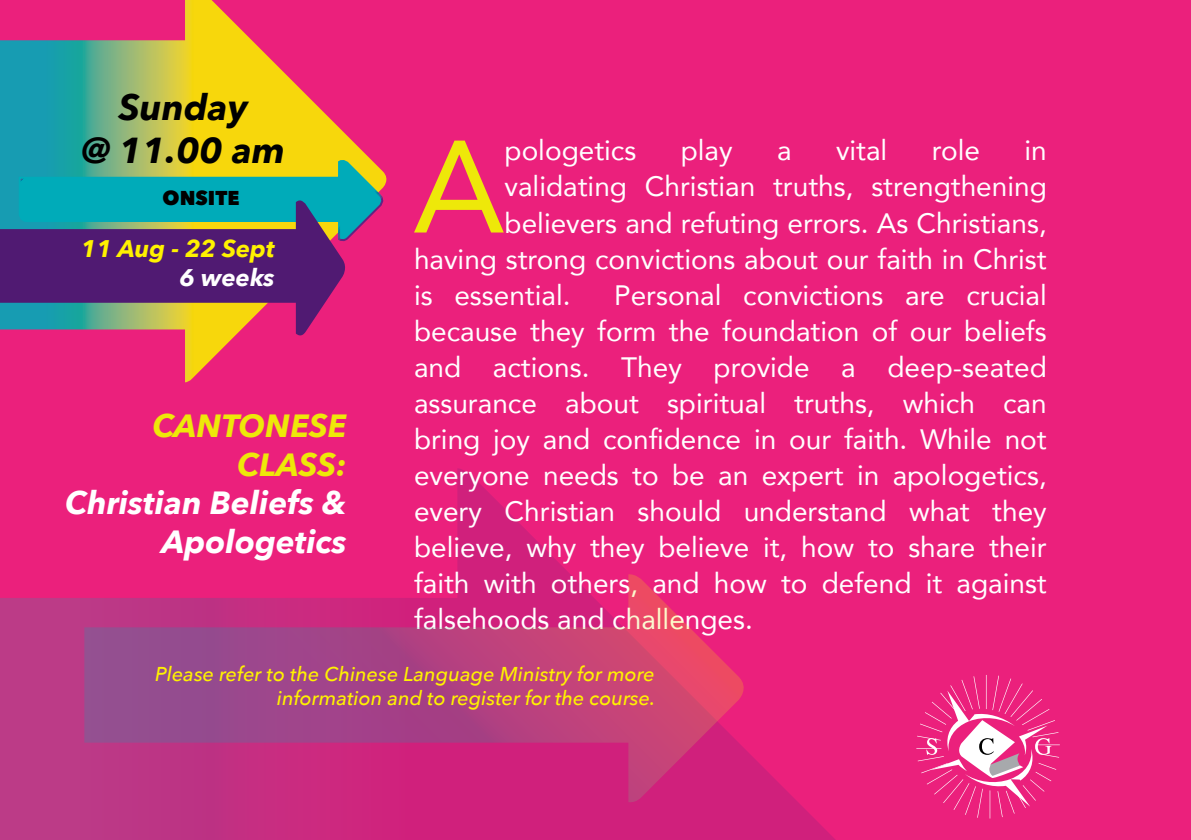
<style>
.page{position:relative;width:1191px;height:840px;background:#fff}
.page>*{position:absolute;margin:0;border:0;box-sizing:border-box;transform-origin:0 0}
.t1{font:129.6px "Avenir";color:#eee809}
.t2{font:italic 700 36px/43.2px "Avenir Next";color:#000;text-align:center}
.t3{font:italic 700 32px/38.4px "Avenir Next";color:#fff;text-align:right}
.t4{font:italic 700 32px/38.4px "Avenir Next";color:#eee809;text-align:right}
.t5{font:28px/36px "Avenir";color:#fff;text-align:justify}
.t6{font:italic 700 24px "Avenir Next";color:#fff200}
.t7{font:italic 700 24px "Avenir Next";color:#fff}
.t8{font:italic 500 20px/24px "Avenir Next";color:#fff200;text-align:right}
.t9{font:800 20px "Avenir Next";color:#000}
</style>
<div class="page">
<svg style="left:1190px;top:260px;width:1px;height:575px"></svg>
<div style="left:0;top:0;width:1190px;height:839px;background:#eb207c"></div>
<svg style="left:0;top:0;width:387px;height:382px"></svg>
<svg style="left:18px;top:159px;width:367px;height:82px;background:#57ac85"></svg>
<svg style="left:0;top:468px;width:835px;height:371px"></svg>
<svg style="left:916px;top:675px;width:143px;height:143px"></svg>
<svg style="left:0;top:197px;width:348px;height:140px;background:#5d537b"></svg>
<svg style="left:84px;top:573px;width:666px;height:229px;background:#c1367f"></svg>
<p class="t2" style="left:81px;top:85px;width:205px">Sunday<br>@ 11.00 am</p>
<p class="t9" style="left:163px;top:185px;width:78px">ONSITE</p>
<p class="t6" style="left:81px;top:228px;width:195px">11 Aug - 22 Sept</p>
<p class="t7" style="left:180px;top:257px;width:96px">6 weeks</p>
<p class="t4" style="left:152px;top:406px;width:196px">CANTONESE<br>CLASS:</p>
<p class="t3" style="left:65px;top:483px;width:283px">Christian Beliefs &amp;<br>Apologetics</p>
<h1 class="t1" style="left:413px;top:83px;width:93px">A</h1>
<p class="t5" style="left:504px;top:132px;width:133px">pologetics</p>
<p class="t5" style="left:681px;top:132px;width:53px">play</p>
<p class="t5" style="left:777px;top:132px;width:16px">a</p>
<p class="t5" style="left:836px;top:132px;width:53px">vital</p>
<p class="t5" style="left:931px;top:132px;width:50px">role</p>
<p class="t5" style="left:1024px;top:132px;width:24px">in</p>
<p class="t5" style="left:504px;top:168px;width:544px">validating Christian truths, strengthening</p>
<p class="t5" style="left:504px;top:204px;width:544px">believers and refuting errors. As Christians,</p>
<p class="t5" style="left:414px;top:240px;width:634px">having strong convictions about our faith in Christ</p>
<p class="t5" style="left:414px;top:276px;width:158px">is essential.</p>
<p class="t5" style="left:414px;top:276px;width:634px;text-indent:200px">Personal convictions are crucial because they form the foundation of our beliefs and actions. They provide a deep-seated assurance about spiritual truths, which can bring joy and confidence in our faith. While not everyone needs to be an expert in apologetics, every Christian should understand what they believe, why they believe it, how to share their faith with others, and how to defend it against falsehoods and challenges.</p>
<p class="t8" style="left:155px;top:660px;width:502px">Please refer to the Chinese Language Ministry for more information and to register for the course.</p>
</div>
